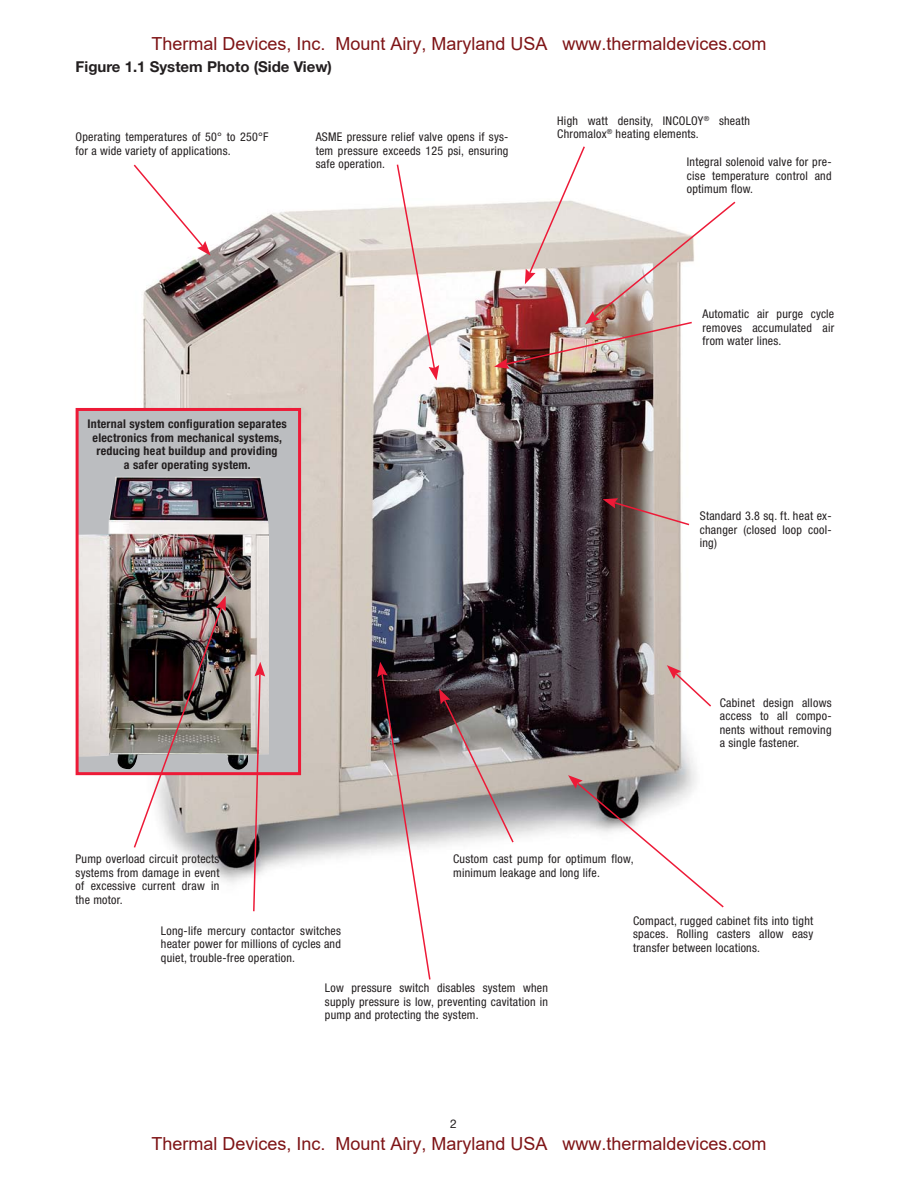
<style>
.page{position:relative;width:918px;height:1188px;background:#fff}
.page>*{position:absolute;margin:0;border:0;box-sizing:border-box;transform-origin:0 0}
.t1{font:18px "Arial";color:#7e1416}
.t2{font:700 15px "Helvetica Neue";color:#231f20}
.t3{font:condensed 12px/13.5px "Helvetica Neue";letter-spacing:.02em;color:#231f20;text-align:justify}
.t4{font:700 condensed 12px/13.5px "Helvetica Neue";letter-spacing:.02em;color:#231f20;text-align:center}
.t5{font:12px "Helvetica Neue";color:#231f20}
</style>
<div class="page">
<img style="left:124px;top:203px;width:573px;height:680px">
<svg style="left:132px;top:164px;width:79px;height:92px"></svg>
<svg style="left:396px;top:164px;width:43px;height:216px"></svg>
<div style="left:77px;top:409px;width:223px;height:365px;background:#bbbdc0"></div>
<img style="left:80px;top:477px;width:189px;height:293px">
<div style="left:76px;top:408px;width:225px;height:367px;border:3px solid #ed1a37"></div>
<img style="left:133px;top:596px;width:93px;height:253px">
<svg style="left:252px;top:662px;width:13px;height:250px"></svg>
<svg style="left:568px;top:775px;width:156px;height:133px"></svg>
<svg style="left:377px;top:662px;width:55px;height:318px"></svg>
<svg style="left:439px;top:689px;width:76px;height:155px;background:#a19796"></svg>
<svg style="left:667px;top:665px;width:44px;height:43px"></svg>
<svg style="left:603px;top:498px;width:88px;height:28px;background:#9c807d"></svg>
<img style="left:494px;top:146px;width:242px;height:223px">
<h1 class="t1" style="left:151px;top:34px;width:617px">Thermal Devices, Inc. Mount Airy, Maryland USA www.thermaldevices.com</h1>
<p class="t2" style="left:76px;top:62px;width:258px">Figure 1.1 System Photo (Side View)</p>
<p class="t3" style="left:76px;top:131px;width:194px">Operating temperatures of 50° to 250°F for a wide variety of applications.</p>
<p class="t3" style="left:316px;top:131px;width:194px">ASME pressure relief valve opens if sys&shy;tem pressure exceeds 125 psi, ensuring safe operation.</p>
<p class="t4" style="left:87px;top:418px;width:201px">Internal system configuration separates electronics from mechanical systems, reducing heat buildup and providing<br>a safer operating system.</p>
<p class="t3" style="left:557px;top:115px;width:194px">High watt density, INCOLOY<sup>®</sup> sheath<br>Chromalox<sup>®</sup> heating elements.</p>
<p class="t3" style="left:687px;top:156px;width:146px">Integral solenoid valve for pre&shy;cise temperature control and optimum flow.</p>
<p class="t3" style="left:703px;top:308px;width:133px">Automatic air purge cycle removes accumulated air from water lines.</p>
<p class="t3" style="left:700px;top:511px;width:133px">Standard 3.8 sq. ft. heat ex&shy;changer (closed loop cool&shy;ing)</p>
<p class="t3" style="left:720px;top:697px;width:113px">Cabinet design allows access to all compo&shy;nents without removing a single fastener.</p>
<p class="t3" style="left:453px;top:853px;width:182px">Custom cast pump for optimum flow, minimum leakage and long life.</p>
<p class="t3" style="left:76px;top:853px;width:145px">Pump overload circuit protects systems from damage in event of excessive current draw in the motor.</p>
<p class="t3" style="left:161px;top:925px;width:182px">Long-life mercury contactor switches heater power for millions of cycles and quiet, trouble-free operation.</p>
<p class="t3" style="left:633px;top:915px;width:182px">Compact, rugged cabinet fits into tight spaces. Rolling casters allow easy transfer between locations.</p>
<p class="t3" style="left:325px;top:982px;width:225px">Low pressure switch disables system when supply pressure is low, preventing cavitation in pump and protecting the system.</p>
<p class="t5" style="left:450px;top:1120px;width:8px">2</p>
<h1 class="t1" style="left:151px;top:1134px;width:617px">Thermal Devices, Inc. Mount Airy, Maryland USA www.thermaldevices.com</h1>
</div>
